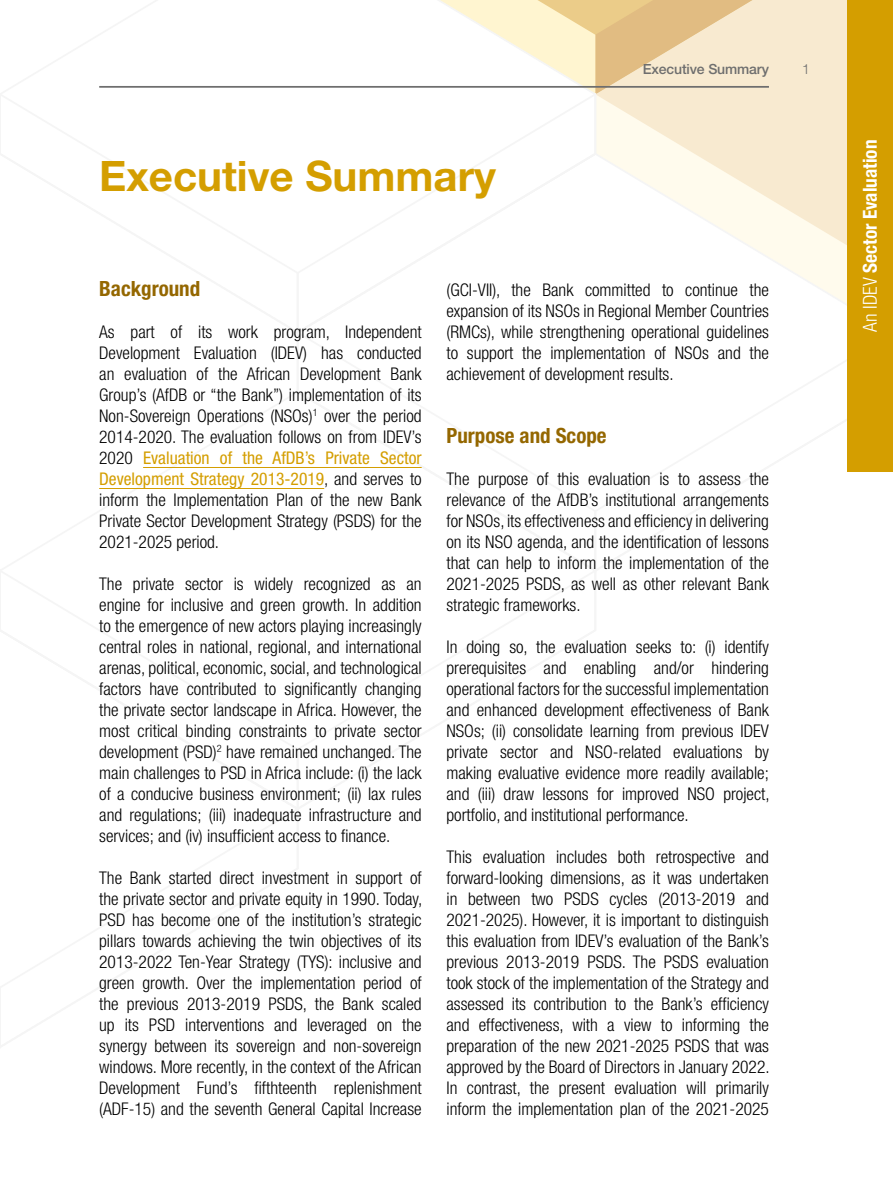
<style>
.page{position:relative;width:893px;height:1191px;background:#fff}
.page>*{position:absolute;margin:0;border:0;box-sizing:border-box;transform-origin:0 0}
.Chapter_title_-_PM{font:700 42px "Helvetica Neue LT Std";color:#d49e00}
.H1_-_PM{font:700 condensed 21px "Helvetica Neue LT Std";color:#946700}
.t1{font:700 condensed 19.25px "Helvetica Neue LT Std";color:#fff}
.Plain_text{font:300 condensed 17.5px/21px "Helvetica Neue LT Std";color:#000;text-align:justify}
.t2{font:500 14px "Helvetica Neue LT Std";letter-spacing:-.01em;color:#6e6e6e}
.t3{font:300 14px "Helvetica Neue LT Std";color:#6e6e6e}
.s1{font-weight:400;color:#d49e00}
.s2{font-weight:300}
</style>
<div class="page">
<div style="left:773px;top:0;width:74px;height:94px;background:#f8ead0"></div>
<svg style="left:598px;top:94px;width:249px;height:58px;fill:#f8ead0"></svg>
<svg style="left:597px;top:0;width:176px;height:94px"></svg>
<svg style="left:598px;top:152px;width:249px;height:152px"></svg>
<svg style="left:438px;top:0;width:159px;height:91px"></svg>
<hr style="left:99px;top:86px;width:670px;height:2px;background:#6e6e6e">
<div style="left:847px;top:0;width:46px;height:471px;background:#d49e00"></div>
<hr style="left:143px;top:467px;width:279px;height:1px;background:#d49e00">
<hr style="left:99px;top:488px;width:225px;height:1px;background:#d49e00">
<p class="Chapter_title_-_PM" style="left:99px;top:150px;width:398px">Executive Summary</p>
<p class="t2" style="left:643px;top:61px;width:128px">Executive Summary</p>
<p class="t3" style="left:802px;top:61px;width:9px">1</p>
<p class="H1_-_PM" style="left:99px;top:276px;width:103px">Background</p>
<p class="Plain_text" style="left:99px;top:321px;width:324px">As part of its work program, Independent Development Evaluation (IDEV) has conducted an evaluation of the African Development Bank Group’s (AfDB or “the Bank”) implementation of its Non-Sovereign Operations (NSOs)<sup>1</sup> over the period 2014‑2020. The evaluation follows on from IDEV’s 2020 <span class="s1">Evaluation of the AfDB’s Private Sector Development Strategy 2013‑2019</span>, and serves to inform the Implementation Plan of the new Bank Private Sector Development Strategy (PSDS) for the 2021‑2025 period.</p>
<p class="Plain_text" style="left:99px;top:573px;width:324px">The private sector is widely recognized as an engine for inclusive and green growth. In addition to the emergence of new actors playing increasingly central roles in national, regional, and international arenas, political, economic, social, and technological factors have contributed to significantly changing the private sector landscape in Africa. However, the most critical binding constraints to private sector development (PSD)<sup>2</sup> have remained unchanged. The main challenges to PSD in Africa include: (i) the lack of a conducive business environment; (ii) lax rules and regulations; (iii) inadequate infrastructure and services; and (iv) insufficient access to finance.</p>
<p class="Plain_text" style="left:99px;top:867px;width:325px">The Bank started direct investment in support of the private sector and private equity in 1990. Today, PSD has become one of the institution’s strategic pillars towards achieving the twin objectives of its 2013‑2022 Ten‑Year Strategy (TYS): inclusive and green growth. Over the implementation period of the previous 2013‑2019 PSDS, the Bank scaled up its PSD interventions and leveraged on the synergy between its sovereign and non-sovereign windows. More recently, in the context of the African Development Fund’s fifthteenth replenishment (ADF‑15) and the seventh General Capital Increase</p>
<p class="Plain_text" style="left:446px;top:279px;width:324px">(GCI‑VII), the Bank committed to continue the expansion of its NSOs in Regional Member Countries (RMCs), while strengthening operational guidelines to support the implementation of NSOs and the achievement of development results.</p>
<p class="H1_-_PM" style="left:446px;top:423px;width:162px">Purpose and Scope</p>
<p class="Plain_text" style="left:446px;top:468px;width:324px">The purpose of this evaluation is to assess the relevance of the AfDB’s institutional arrangements for NSOs, its effectiveness and efficiency in delivering on its NSO agenda, and the identification of lessons that can help to inform the implementation of the 2021-2025 PSDS, as well as other relevant Bank strategic frameworks.</p>
<p class="Plain_text" style="left:446px;top:636px;width:325px">In doing so, the evaluation seeks to: (i) identify prerequisites and enabling and/or hindering operational factors for the successful implementation and enhanced development effectiveness of Bank NSOs; (ii) consolidate learning from previous IDEV private sector and NSO-related evaluations by making evaluative evidence more readily available; and (iii) draw lessons for improved NSO project, portfolio, and institutional performance.</p>
<p class="Plain_text" style="left:446px;top:846px;width:325px">This evaluation includes both retrospective and forward-looking dimensions, as it was undertaken in between two PSDS cycles (2013‑2019 and 2021‑2025). However, it is important to distinguish this evaluation from IDEV’s evaluation of the Bank’s previous 2013-2019 PSDS. The PSDS evaluation took stock of the implementation of the Strategy and assessed its contribution to the Bank’s efficiency and effectiveness, with a view to informing the preparation of the new 2021-2025 PSDS that was approved by the Board of Directors in January 2022.<br>In contrast, the present evaluation will primarily inform the implementation plan of the 2021‑2025</p>
<p class="t1" style="left:858px;top:332px;width:193px;rotate:-90deg"><span class="s2">An IDEV</span> Sector Evaluation</p>
</div>
